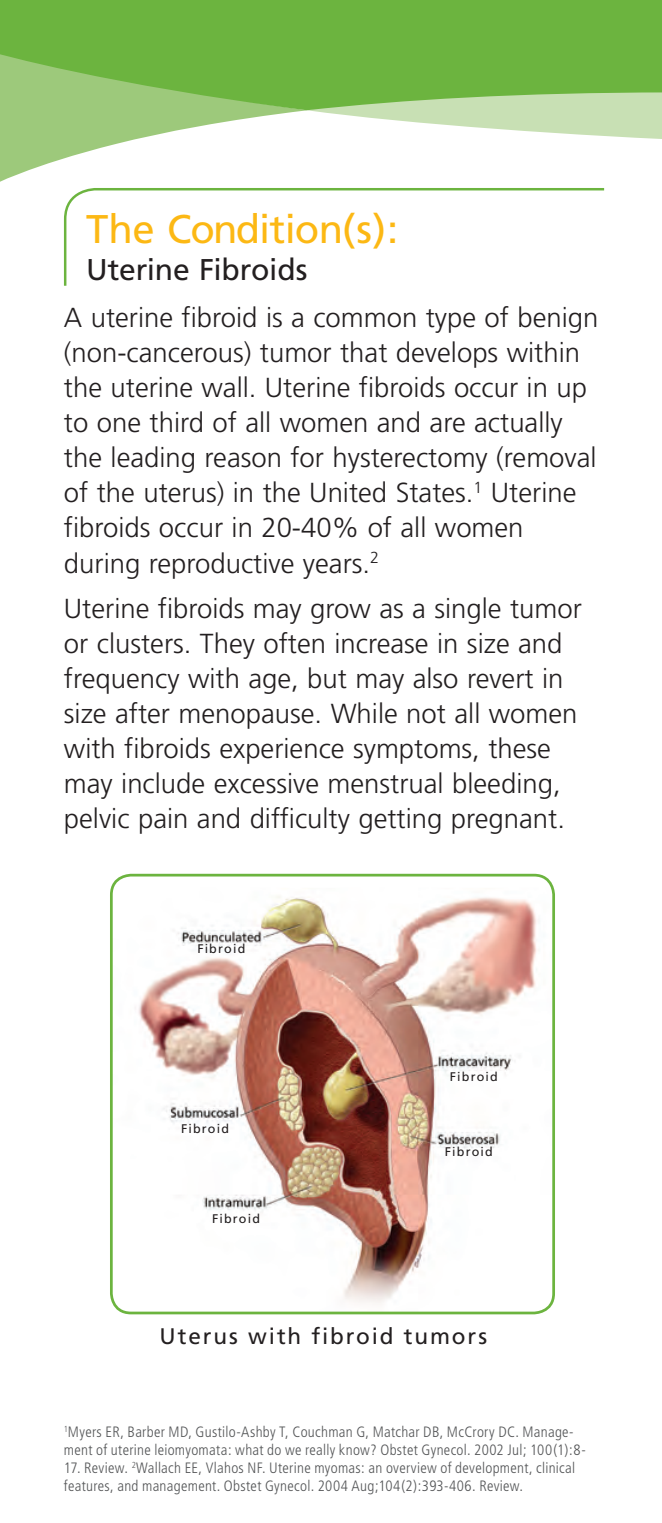
<style>
.page{position:relative;width:662px;height:1523px;background:#fff}
.page>*{position:absolute;margin:0;border:0;box-sizing:border-box;transform-origin:0 0}
.t1{font:40px "Frutiger";letter-spacing:-.025em;color:#fcb814}
.t2{font:30px "Frutiger";letter-spacing:-.01em;color:#231f20}
.t3{font:300 27.5px/35px "Frutiger";color:#231f20}
.t4{font:22.5px "Frutiger";letter-spacing:.085em;color:#231f20}
.t5{font:300 condensed 15px/18px "Frutiger";letter-spacing:.02em;color:#545557}
.t6{font:12.5px "Frutiger";letter-spacing:.095em;color:#231f20}
</style>
<div class="page">
<svg style="left:0;top:110px;width:307px;height:72px"></svg>
<svg style="left:307px;top:110px;width:355px;height:29px"></svg>
<svg style="left:0;top:0;width:662px;height:110px;background:#76b84b"></svg>
<svg style="left:63px;top:188px;width:542px;height:98px"></svg>
<img style="left:114px;top:887px;width:439px;height:425px">
<div style="left:110px;top:873px;width:445px;height:441px;border:3px solid #6cb43f;border-radius:20px"></div>
<h1 class="t1" style="left:86px;top:206px;width:314px">The Condition(s):</h1>
<p class="t2" style="left:86px;top:251px;width:223px">Uterine Fibroids</p>
<p class="t3" style="left:64px;top:300px;width:536px">A uterine fibroid is a common type of benign (non-cancerous) tumor that develops within the uterine wall. Uterine fibroids occur in up to one third of all women and are actually the leading reason for hysterectomy (removal of the uterus) in the United States.<sup>1</sup> Uterine fibroids occur in 20-40% of all women during reproductive years.<sup>2</sup></p>
<p class="t3" style="left:64px;top:591px;width:519px">Uterine fibroids may grow as a single tumor or clusters. They often increase in size and frequency with age, but may also revert in size after menopause. While not all women with fibroids experience symptoms, these may include excessive menstrual bleeding, pelvic pain and difficulty getting pregnant.</p>
<p class="t6" style="left:197px;top:941px;width:49px">Fibroid</p>
<p class="t6" style="left:181px;top:1121px;width:49px">Fibroid</p>
<p class="t6" style="left:212px;top:1211px;width:49px">Fibroid</p>
<p class="t6" style="left:450px;top:1068px;width:49px">Fibroid</p>
<p class="t6" style="left:445px;top:1143px;width:49px">Fibroid</p>
<p class="t4" style="left:160px;top:1322px;width:329px">Uterus with fibroid tumors</p>
<p class="t5" style="left:64px;top:1423px;width:523px"><sup>1</sup>Myers ER, Barber MD, Gustilo-Ashby T, Couchman G, Matchar DB, McCrory DC. Manage&shy;ment of uterine leiomyomata: what do we really know? Obstet Gynecol. 2002 Jul; 100(1):8-</p>
<p class="t5" style="left:64px;top:1459px;width:513px">17. Review. <sup>2</sup>Wallach EE, Vlahos NF. Uterine myomas: an overview of development, clinical features, and management. Obstet Gynecol. 2004 Aug;104(2):393-406. Review.</p>
</div>
